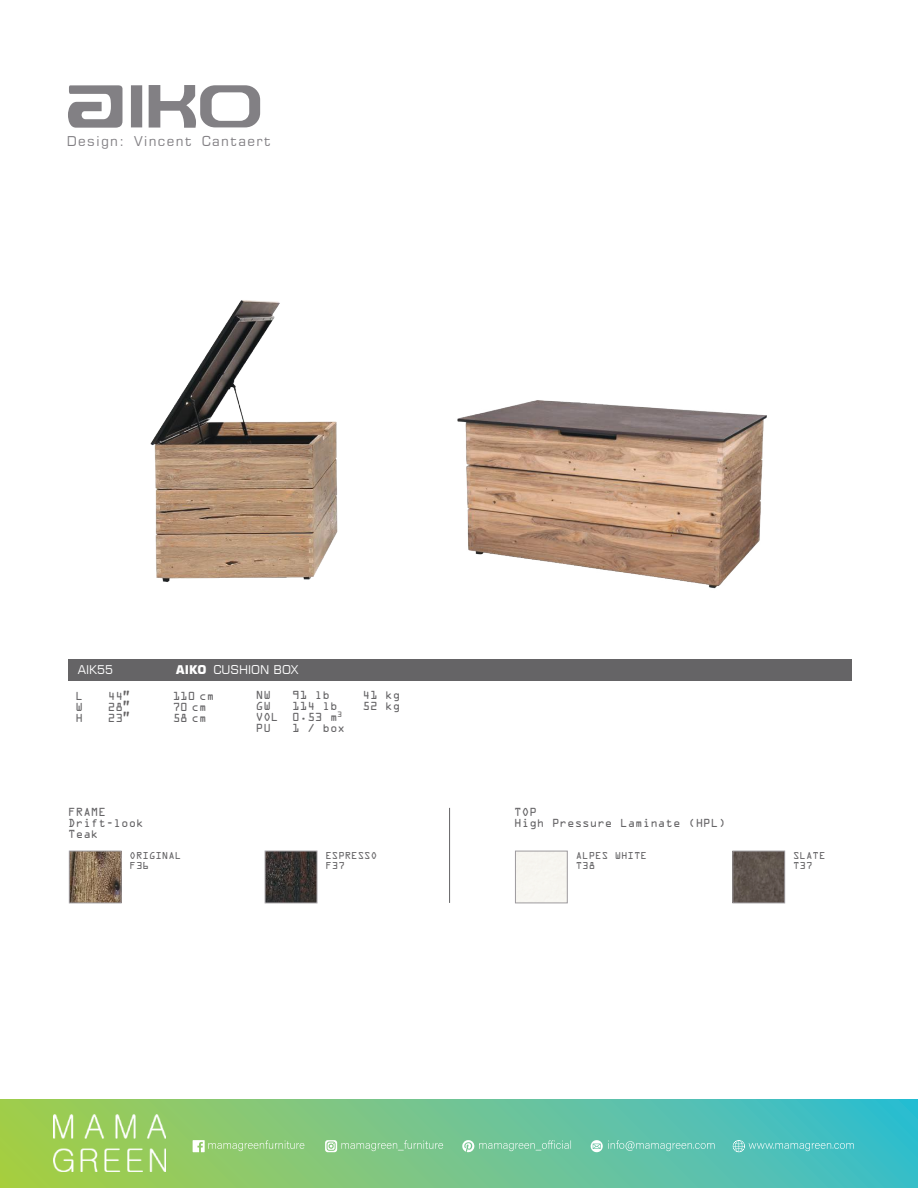
<style>
.page{position:relative;width:918px;height:1188px;background:#fff}
.page>*{position:absolute;margin:0;border:0;box-sizing:border-box;transform-origin:0 0}
.t1{font:13.5px "Square 721 BT";letter-spacing:.1em;color:#828084}
.t2{font:12px "Square 721 BT";color:#fff}
.t3{font:12px/10.6px "OCRA Std";color:#666465;text-align:justify}
.t4{font:11.4px "Myriad Pro";color:#fff}
.t5{font:10.5px/11.1px "OCRA Std";color:#656466}
.t6{font:9px/9.6px "OCRA Std";color:#656466}
.t7{font:7.05px "OCRA Std";color:#666465}
.s1{font-weight:700}
</style>
<div class="page">
<img style="left:71px;top:853px;width:49px;height:48px">
<div style="left:69px;top:851px;width:53px;height:52px;border:1px solid #9d9a9e"></div>
<img style="left:267px;top:853px;width:48px;height:48px">
<div style="left:265px;top:851px;width:52px;height:52px;border:1px solid #9d9a9e"></div>
<hr style="left:449px;top:808px;width:1px;height:95px;background:#656466">
<div style="left:517px;top:853px;width:49px;height:48px;background:#f7f5f0"></div>
<div style="left:515px;top:851px;width:53px;height:52px;border:1px solid #9d9a9e"></div>
<svg style="left:734px;top:853px;width:49px;height:48px;background:#5e544d"></svg>
<div style="left:732px;top:851px;width:53px;height:52px;border:1px solid #9d9a9e"></div>
<div style="left:68px;top:659px;width:783px;height:22px;background:#656466"></div>
<svg style="left:68px;top:85px;width:192px;height:43px"></svg>
<img style="left:457px;top:400px;width:310px;height:189px">
<img style="left:150px;top:300px;width:188px;height:282px">
<svg style="left:0;top:1100px;width:918px;height:88px;background:#6ec491"></svg>
<img style="left:53px;top:1115px;width:113px;height:56px">
<svg style="left:733px;top:1140px;width:121px;height:12px"></svg>
<svg style="left:193px;top:1140px;width:111px;height:12px"></svg>
<svg style="left:325px;top:1140px;width:72px;height:12px"></svg>
<svg style="left:404px;top:1140px;width:39px;height:9px"></svg>
<svg style="left:462px;top:1140px;width:73px;height:12px"></svg>
<svg style="left:542px;top:1140px;width:29px;height:9px"></svg>
<svg style="left:591px;top:1140px;width:124px;height:12px"></svg>
<p class="t1" style="left:67px;top:133px;width:205px">Design: Vincent Cantaert</p>
<p class="t2" style="left:78px;top:662px;width:37px">AIK55</p>
<p class="t2" style="left:176px;top:662px;width:124px"><span class="s1">AIKO</span> CUSHION BOX</p>
<p class="t3" style="left:122px;top:691px;width:10px">” ” ”</p>
<p class="t5" style="left:75px;top:691px;width:9px;text-align:justify">L W H</p>
<p class="t5" style="left:108px;top:692px;width:17px;text-align:justify">44<br>28<br>23</p>
<p class="t5" style="left:173px;top:691px;width:43px">110 cm<br>70 cm<br>58 cm</p>
<p class="t5" style="left:256px;top:690px;width:24px">NW<br>GW<br>VOL<br>PU</p>
<p class="t5" style="left:362px;top:690px;width:39px">41 kg<br>52 kg</p>
<p class="t5" style="left:292px;top:690px;width:54px">91 lb<br>114 lb<br>0.53 m<br>1 / box</p>
<p class="t7" style="left:337px;top:712px;width:7px">3</p>
<p class="t5" style="left:68px;top:807px;width:77px">FRAME<br>Drift-look<br>Teak</p>
<p class="t5" style="left:514px;top:807px;width:213px">TOP<br>High Pressure Laminate (HPL)</p>
<p class="t6" style="left:130px;top:852px;width:53px">ORIGINAL<br>F36</p>
<p class="t6" style="left:325px;top:852px;width:53px">ESPRESSO<br>F37</p>
<p class="t6" style="left:576px;top:852px;width:73px">ALPES WHITE<br>T38</p>
<p class="t6" style="left:793px;top:852px;width:34px">SLATE<br>T37</p>
<p class="t4" style="left:398px;top:1138px;width:7px">_</p>
<p class="t4" style="left:536px;top:1138px;width:7px">_</p>
</div>
